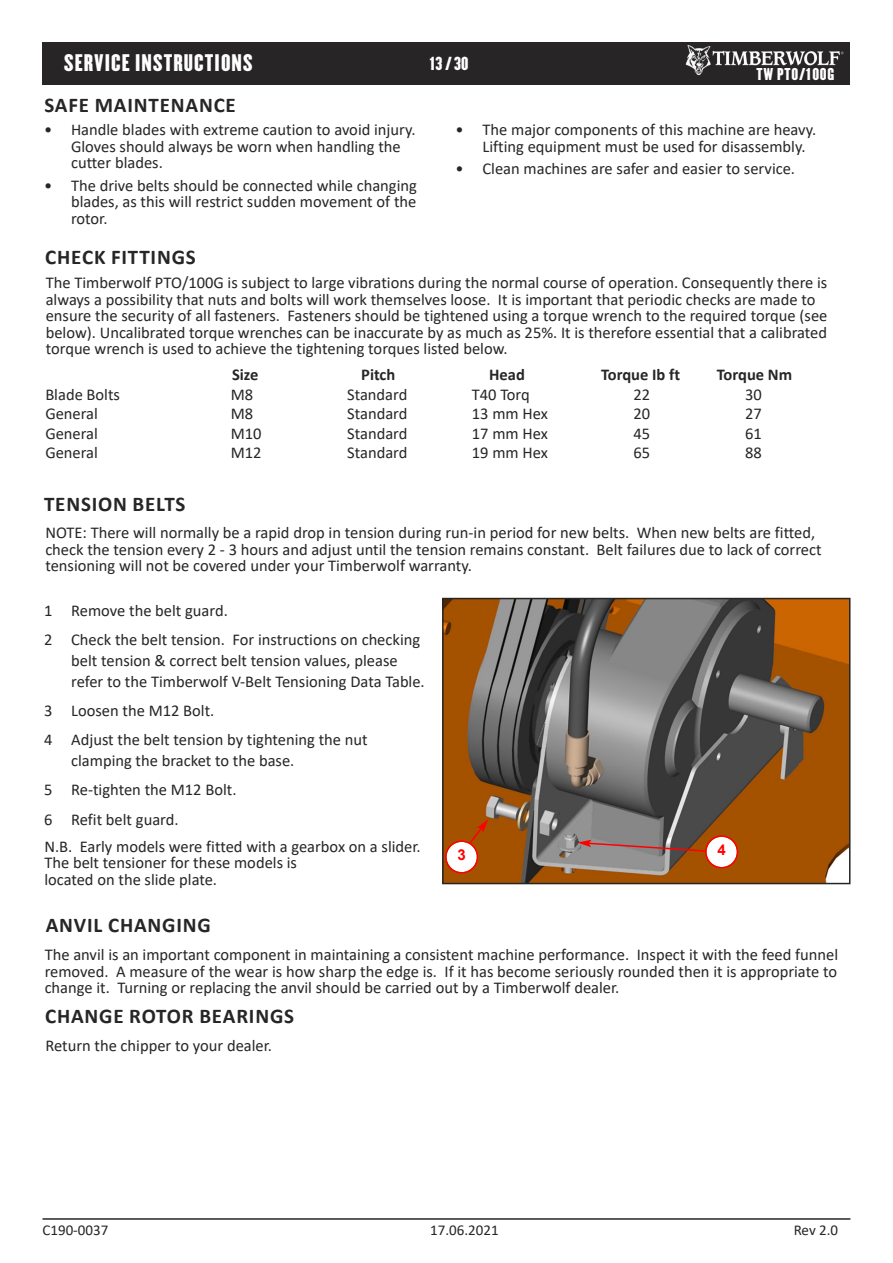
<style>
.page{position:relative;width:893px;height:1263px;background:#fff}
.page>*{position:absolute;margin:0;border:0;box-sizing:border-box;transform-origin:0 0}
.t1{font:700 21px "Calibri";letter-spacing:.04em;color:#272526}
.t2{font:21px "Champion HTF Lightweight";letter-spacing:.05em;color:#fff}
.t3{font:16.5px/16.5px "Calibri";color:#272526}
.t4{font:700 16.5px "Calibri";color:#272526}
.t5{font:16.5px "Champion HTF Lightweight";color:#fff}
.t6{font:15px "Calibri";color:#272526}
.t7{font:15px "Champion HTF Lightweight";letter-spacing:.05em;color:#fff}
.t8{font:700 15px "Arial";color:#f00}
</style>
<div class="page">
<div style="left:43px;top:43px;width:807px;height:42px;background:#272526"></div>
<img style="left:682px;top:42px;width:163px;height:34px">
<hr style="left:43px;top:1218px;width:807px;height:2px;background:#272526">
<img style="left:445px;top:601px;width:402px;height:280px">
<div style="left:442px;top:598px;width:408px;height:286px;border:2px solid #272526"></div>
<svg style="left:445px;top:819px;width:43px;height:54px"></svg>
<svg style="left:577px;top:835px;width:161px;height:33px;background:#a28377"></svg>
<p class="t2" style="left:64px;top:55px;width:190px">SERVICE INSTRUCTIONS</p>
<p class="t5" style="left:430px;top:57px;width:40px">13 / 30</p>
<p class="t1" style="left:44px;top:96px;width:193px">SAFE MAINTENANCE</p>
<p class="t7" style="left:756px;top:68px;width:79px">TW PTO/100G</p>
<p class="t3" style="left:71px;top:123px;width:346px;text-indent:-27px">• Handle blades with extreme caution to avoid injury.<br>Gloves should always be worn when handling the cutter blades.</p>
<p class="t3" style="left:71px;top:179px;width:347px;text-align:justify;text-indent:-27px">• The drive belts should be connected while changing blades, as this will restrict sudden movement of the rotor.</p>
<p class="t3" style="left:482px;top:123px;width:335px;text-indent:-27px">• The major components of this machine are heavy.<br>Lifting equipment must be used for disassembly.</p>
<p class="t3" style="left:455px;top:162px;width:341px">• Clean machines are safer and easier to service.</p>
<p class="t1" style="left:45px;top:248px;width:152px">CHECK FITTINGS</p>
<p class="t3" style="left:46px;top:276px;width:783px">The Timberwolf PTO/100G is subject to large vibrations during the normal course of operation. Consequently there is always a possibility that nuts and bolts will work themselves loose. It is important that periodic checks are made to ensure the security of all fasteners. Fasteners should be tightened using a torque wrench to the required torque (see below). Uncalibrated torque wrenches can be inaccurate by as much as 25%. It is therefore essential that a calibrated torque wrench is used to achieve the tightening torques listed below.</p>
<p class="t4" style="left:232px;top:368px;width:28px">Size</p>
<p class="t4" style="left:361px;top:368px;width:36px">Pitch</p>
<p class="t4" style="left:489px;top:368px;width:37px">Head</p>
<p class="t4" style="left:601px;top:368px;width:80px">Torque Ib ft</p>
<p class="t4" style="left:717px;top:368px;width:77px">Torque Nm</p>
<p class="t3" style="left:45px;top:387px;width:76px">Blade Bolts</p>
<p class="t3" style="left:231px;top:387px;width:24px">M8</p>
<p class="t3" style="left:347px;top:387px;width:62px">Standard</p>
<p class="t3" style="left:472px;top:387px;width:59px">T40 Torq</p>
<p class="t3" style="left:633px;top:387px;width:18px">22</p>
<p class="t3" style="left:745px;top:387px;width:18px">30</p>
<p class="t3" style="left:45px;top:407px;width:54px">General</p>
<p class="t3" style="left:231px;top:407px;width:24px">M8</p>
<p class="t3" style="left:347px;top:407px;width:62px">Standard</p>
<p class="t3" style="left:472px;top:407px;width:77px">13 mm Hex</p>
<p class="t3" style="left:633px;top:407px;width:18px">20</p>
<p class="t3" style="left:745px;top:407px;width:18px">27</p>
<p class="t3" style="left:45px;top:426px;width:54px">General</p>
<p class="t3" style="left:231px;top:426px;width:32px">M10</p>
<p class="t3" style="left:347px;top:426px;width:62px">Standard</p>
<p class="t3" style="left:472px;top:426px;width:77px">17 mm Hex</p>
<p class="t3" style="left:633px;top:426px;width:18px">45</p>
<p class="t3" style="left:745px;top:426px;width:18px">61</p>
<p class="t3" style="left:45px;top:446px;width:54px">General</p>
<p class="t3" style="left:231px;top:446px;width:32px">M12</p>
<p class="t3" style="left:347px;top:446px;width:62px">Standard</p>
<p class="t3" style="left:472px;top:446px;width:77px">19 mm Hex</p>
<p class="t3" style="left:633px;top:446px;width:18px">65</p>
<p class="t3" style="left:745px;top:446px;width:18px">88</p>
<p class="t1" style="left:44px;top:495px;width:143px">TENSION BELTS</p>
<p class="t3" style="left:45px;top:526px;width:778px">NOTE: There will normally be a rapid drop in tension during run-in period for new belts. When new belts are fitted, check the tension every 2 - 3 hours and adjust until the tension remains constant. Belt failures due to lack of correct tensioning will not be covered under your Timberwolf warranty.</p>
<p class="t3" style="left:44px;top:597px;width:378px;line-height:29.1px">1 Remove the belt guard.<br>2 Check the belt tension. For instructions on checking</p>
<p class="t3" style="left:71px;top:651px;width:355px;line-height:21px">belt tension &amp; correct belt tension values, please refer to the Timberwolf V-Belt Tensioning Data Table.</p>
<p class="t3" style="left:44px;top:698px;width:325px;line-height:29.1px">3 Loosen the M12 Bolt.<br>4 Adjust the belt tension by tightening the nut</p>
<p class="t3" style="left:44px;top:748px;width:252px;line-height:29.1px;text-indent:27px">clamping the bracket to the base.<br>5 Re-tighten the M12 Bolt.<br>6 Refit belt guard.</p>
<p class="t3" style="left:44px;top:839px;width:378px">N.B. Early models were fitted with a gearbox on a slider.<br>The belt tensioner for these models is<br>located on the slide plate.</p>
<p class="t1" style="left:46px;top:916px;width:167px">ANVIL CHANGING</p>
<p class="t8" style="left:457px;top:846px;width:10px">3</p>
<p class="t8" style="left:717px;top:841px;width:10px">4</p>
<p class="t3" style="left:45px;top:948px;width:795px;text-align:justify">The anvil is an important component in maintaining a consistent machine performance. Inspect it with the feed funnel removed. A measure of the wear is how sharp the edge is. If it has become seriously rounded then it is appropriate to change it. Turning or replacing the anvil should be carried out by a Timberwolf dealer.</p>
<p class="t1" style="left:45px;top:1008px;width:251px">CHANGE ROTOR BEARINGS</p>
<p class="t3" style="left:45px;top:1039px;width:228px">Return the chipper to your dealer.</p>
<p class="t6" style="left:43px;top:1223px;width:67px">C190-0037</p>
<p class="t6" style="left:430px;top:1223px;width:70px">17.06.2021</p>
<p class="t6" style="left:794px;top:1223px;width:46px">Rev 2.0</p>
</div>
